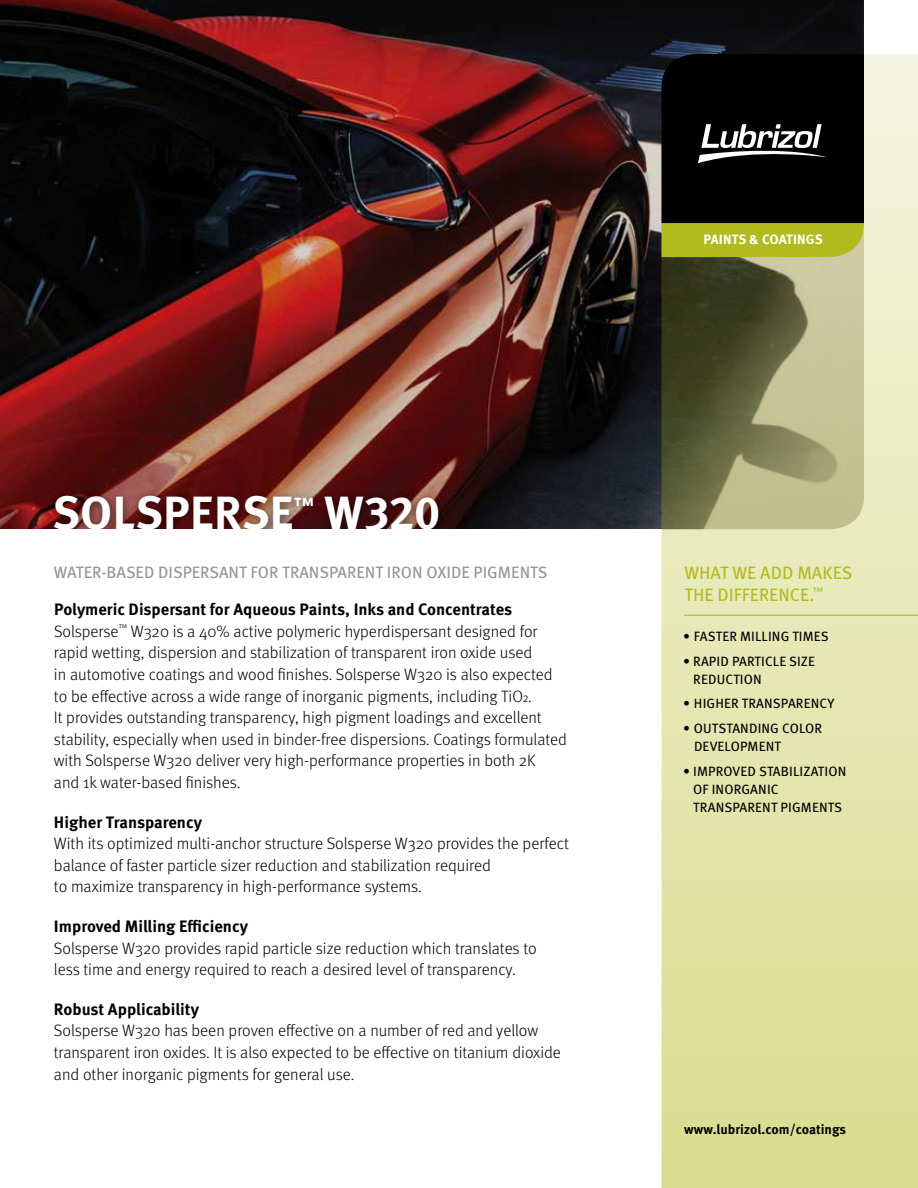
<style>
.page{position:relative;width:918px;height:1188px;background:#fff}
.page>*{position:absolute;margin:0;border:0;box-sizing:border-box;transform-origin:0 0}
.t1{font:700 46.5px "Meta OT";letter-spacing:.01em;color:#fff}
.t2{font:700 20.1px "Meta OT";color:#fff}
.t3{font:18px/21.6px "Meta OT";color:#b2bb1e}
.t4{font:300 16.5px/21.6px "Meta OT";color:#000}
.t5{font:700 16.5px "Meta OT";color:#000}
.t6{font:16.5px "Meta OT";color:#939598}
.t7{font:13.5px/18px "Meta OT";letter-spacing:.01em;color:#000}
.t8{font:700 13.5px "Meta OT";color:#000}
.t9{font:700 13.5px "Meta OT";letter-spacing:.01em;color:#fff}
.s1{font-weight:700}
</style>
<div class="page">
<img style="left:0;top:0;width:864px;height:529px">
<div style="left:48px;top:489px;width:400px;height:51px;background:#000;opacity:.55"></div>
<div style="left:0;top:529px;width:661px;height:659px;background:#fff"></div>
<svg style="left:662px;top:54px;width:256px;height:1134px;background:#cdd09a"></svg>
<svg style="left:662px;top:54px;width:202px;height:203px;background:#282910"></svg>
<hr style="left:684px;top:615px;width:234px;height:1px;background:#b2bb1e">
<h1 class="t1" style="left:53px;top:484px;width:242px">SOLSPERSE</h1>
<p class="t2" style="left:294px;top:492px;width:22px">™</p>
<h1 class="t1" style="left:325px;top:484px;width:117px">W320</h1>
<p class="t6" style="left:54px;top:562px;width:495px">WATER-BASED DISPERSANT FOR TRANSPARENT IRON OXIDE PIGMENTS</p>
<p class="t4" style="left:54px;top:599px;width:515px"><span class="s1">Polymeric Dispersant for Aqueous Paints, Inks and Concentrates </span>Solsperse<sup>™</sup> W320 is a 40% active polymeric hyperdispersant designed for rapid wetting, dispersion and stabilization of transparent iron oxide used<br>in automotive coatings and wood finishes. Solsperse W320 is also expected to be effective across a wide range of inorganic pigments, including TiO2.<br>It provides outstanding transparency, high pigment loadings and excellent stability, especially when used in binder-free dispersions. Coatings formulated with Solsperse W320 deliver very high-performance properties in both 2K<br>and 1k water-based finishes.</p>
<p class="t5" style="left:54px;top:811px;width:150px">Higher Transparency</p>
<p class="t4" style="left:54px;top:833px;width:517px">With its optimized multi-anchor structure Solsperse W320 provides the perfect balance of faster particle sizer reduction and stabilization required<br>to maximize transparency in high-performance systems.</p>
<p class="t5" style="left:54px;top:916px;width:196px">Improved Milling Efficiency</p>
<p class="t4" style="left:54px;top:937px;width:484px">Solsperse W320 provides rapid particle size reduction which translates to less time and energy required to reach a desired level of transparency.</p>
<p class="t5" style="left:54px;top:999px;width:147px">Robust Applicability</p>
<p class="t4" style="left:54px;top:1020px;width:508px">Solsperse W320 has been proven effective on a number of red and yellow transparent iron oxides. It is also expected to be effective on titanium dioxide and other inorganic pigments for general use.</p>
<p class="t9" style="left:703px;top:231px;width:121px">PAINTS &amp; COATINGS</p>
<p class="t3" style="left:685px;top:562px;width:169px">WHAT WE ADD MAKES<br>THE DIFFERENCE.<sup>™</sup></p>
<p class="t7" style="left:683px;top:627px;width:147px">• FASTER MILLING TIMES</p>
<p class="t7" style="left:693px;top:652px;width:123px;text-indent:-10px">• RAPID PARTICLE SIZE<br>REDUCTION</p>
<p class="t7" style="left:683px;top:695px;width:153px">• HIGHER TRANSPARENCY</p>
<p class="t7" style="left:694px;top:720px;width:130px;text-indent:-11px">• OUTSTANDING COLOR<br>DEVELOPMENT</p>
<p class="t7" style="left:693px;top:762px;width:155px;text-indent:-10px">• IMPROVED STABILIZATION<br>OF INORGANIC<br>TRANSPARENT PIGMENTS</p>
<p class="t8" style="left:684px;top:1121px;width:164px">www.lubrizol.com/coatings</p>
</div>
